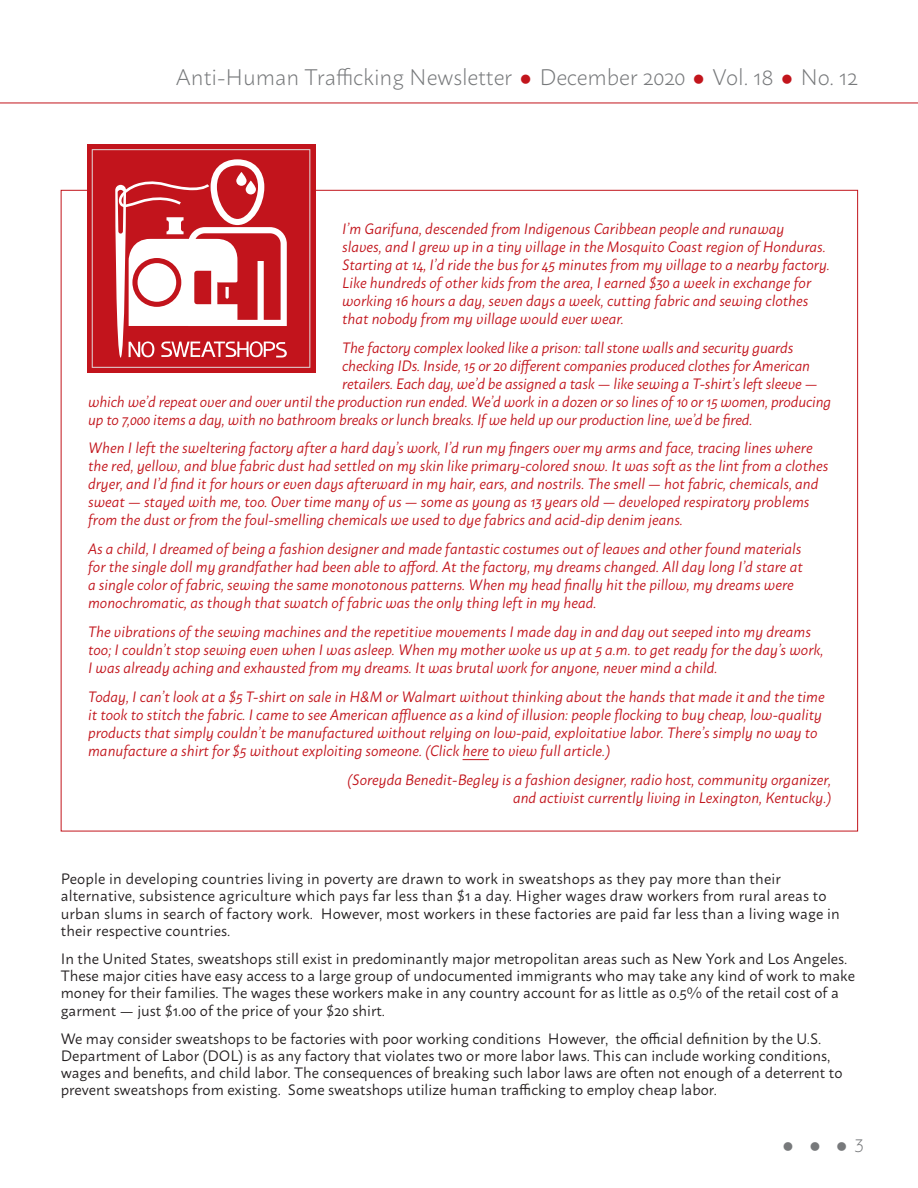
<style>
.page{position:relative;width:918px;height:1188px;background:#fff}
.page>*{position:absolute;margin:0;border:0;box-sizing:border-box;transform-origin:0 0}
.t1{font:300 22.5px "Macho";letter-spacing:-.005em;color:#77797b}
.t2{font:300 18px "Macho";color:#77797b}
.t3{font:italic 15px/18px "Macho";color:#c2151c}
.t4{font:15px/17.2px "Macho";color:#231f20}
.s1{color:#c2151c}
</style>
<div class="page">
<hr style="left:0;top:103px;width:918px;height:1px;background:#c2151c">
<svg style="left:463px;top:759px;width:26px;height:1px"></svg>
<div style="left:87px;top:144px;width:228px;height:229px;background:#c2141c"></div>
<svg style="left:92px;top:149px;width:218px;height:219px"></svg>
<svg style="left:115px;top:159px;width:172px;height:199px"></svg>
<p class="t1" style="left:176px;top:57px;width:683px">Anti-Human Trafficking Newsletter <span class="s1">●</span> December 2020 <span class="s1">●</span> Vol. 18 <span class="s1">●</span> No. 12</p>
<p class="t3" style="left:342px;top:218px;width:489px">I’m Garifuna, descended from Indigenous Caribbean people and runaway<br>slaves, and I grew up in a tiny village in the Mosquito Coast region of Honduras.<br>Starting at 14, I’d ride the bus for 45 minutes from my village to a nearby factory.<br>Like hundreds of other kids from the area, I earned $30 a week in exchange for working 16 hours a day, seven days a week, cutting fabric and sewing clothes that nobody from my village would ever wear.</p>
<p class="t3" style="left:342px;top:337px;width:453px">The factory complex looked like a prison: tall stone walls and security guards</p>
<p class="t3" style="left:342px;top:355px;width:470px">checking IDs. Inside, 15 or 20 different companies produced clothes for American</p>
<p class="t3" style="left:342px;top:373px;width:477px">retailers. Each day, we’d be assigned a task — like sewing a T-shirt’s left sleeve —</p>
<p class="t3" style="left:88px;top:391px;width:745px">which we’d repeat over and over until the production run ended. We’d work in a dozen or so lines of 10 or 15 women, producing</p>
<p class="t3" style="left:88px;top:409px;width:666px">up to 7,000 items a day, with no bathroom breaks or lunch breaks. If we held up our production line, we’d be fired.</p>
<p class="t3" style="left:88px;top:438px;width:742px">When I left the sweltering factory after a hard day’s work, I’d run my fingers over my arms and face, tracing lines where the red, yellow, and blue fabric dust had settled on my skin like primary-colored snow. It was soft as the lint from a clothes dryer, and I’d find it for hours or even days afterward in my hair, ears, and nostrils. The smell — hot fabric, chemicals, and sweat — stayed with me, too. Over time many of us — some as young as 13 years old — developed respiratory problems from the dust or from the foul-smelling chemicals we used to dye fabrics and acid-dip denim jeans.</p>
<p class="t3" style="left:88px;top:539px;width:716px">As a child, I dreamed of being a fashion designer and made fantastic costumes out of leaves and other found materials for the single doll my grandfather had been able to afford. At the factory, my dreams changed. All day long I’d stare at a single color of fabric, sewing the same monotonous patterns. When my head finally hit the pillow, my dreams were monochromatic, as though that swatch of fabric was the only thing left in my head.</p>
<p class="t3" style="left:88px;top:622px;width:737px">The vibrations of the sewing machines and the repetitive movements I made day in and day out seeped into my dreams too; I couldn’t stop sewing even when I was asleep. When my mother woke us up at 5 a.m. to get ready for the day’s work,<br>I was already aching and exhausted from my dreams. It was brutal work for anyone, never mind a child.</p>
<p class="t3" style="left:88px;top:686px;width:738px">Today, I can’t look at a $5 T-shirt on sale in H&amp;M or Walmart without thinking about the hands that made it and the time it took to stitch the fabric. I came to see American affluence as a kind of illusion: people flocking to buy cheap, low-quality products that simply couldn’t be manufactured without relying on low-paid, exploitative labor. There’s simply no way to manufacture a shirt for $5 without exploiting someone. (Click here to view full article.)</p>
<p class="t3" style="left:347px;top:769px;width:485px">(Soreyda Benedit-Begley is a fashion designer, radio host, community organizer,</p>
<p class="t3" style="left:513px;top:787px;width:320px">and activist currently living in Lexington, Kentucky.)</p>
<p class="t4" style="left:61px;top:869px;width:781px">People in developing countries living in poverty are drawn to work in sweatshops as they pay more than their alternative, subsistence agriculture which pays far less than $1 a day. Higher wages draw workers from rural areas to urban slums in search of factory work. However, most workers in these factories are paid far less than a living wage in their respective countries.</p>
<p class="t4" style="left:61px;top:948px;width:796px">In the United States, sweatshops still exist in predominantly major metropolitan areas such as New York and Los Angeles.<br>These major cities have easy access to a large group of undocumented immigrants who may take any kind of work to make money for their families. The wages these workers make in any country account for as little as 0.5% of the retail cost of a garment — just $1.00 of the price of your $20 shirt.</p>
<p class="t4" style="left:61px;top:1028px;width:783px">We may consider sweatshops to be factories with poor working conditions However, the official definition by the U.S.<br>Department of Labor (DOL) is as any factory that violates two or more labor laws. This can include working conditions, wages and benefits, and child labor. The consequences of breaking such labor laws are often not enough of a deterrent to prevent sweatshops from existing. Some sweatshops utilize human trafficking to employ cheap labor.</p>
<p class="t2" style="left:782px;top:1130px;width:83px">●●●3</p>
</div>
